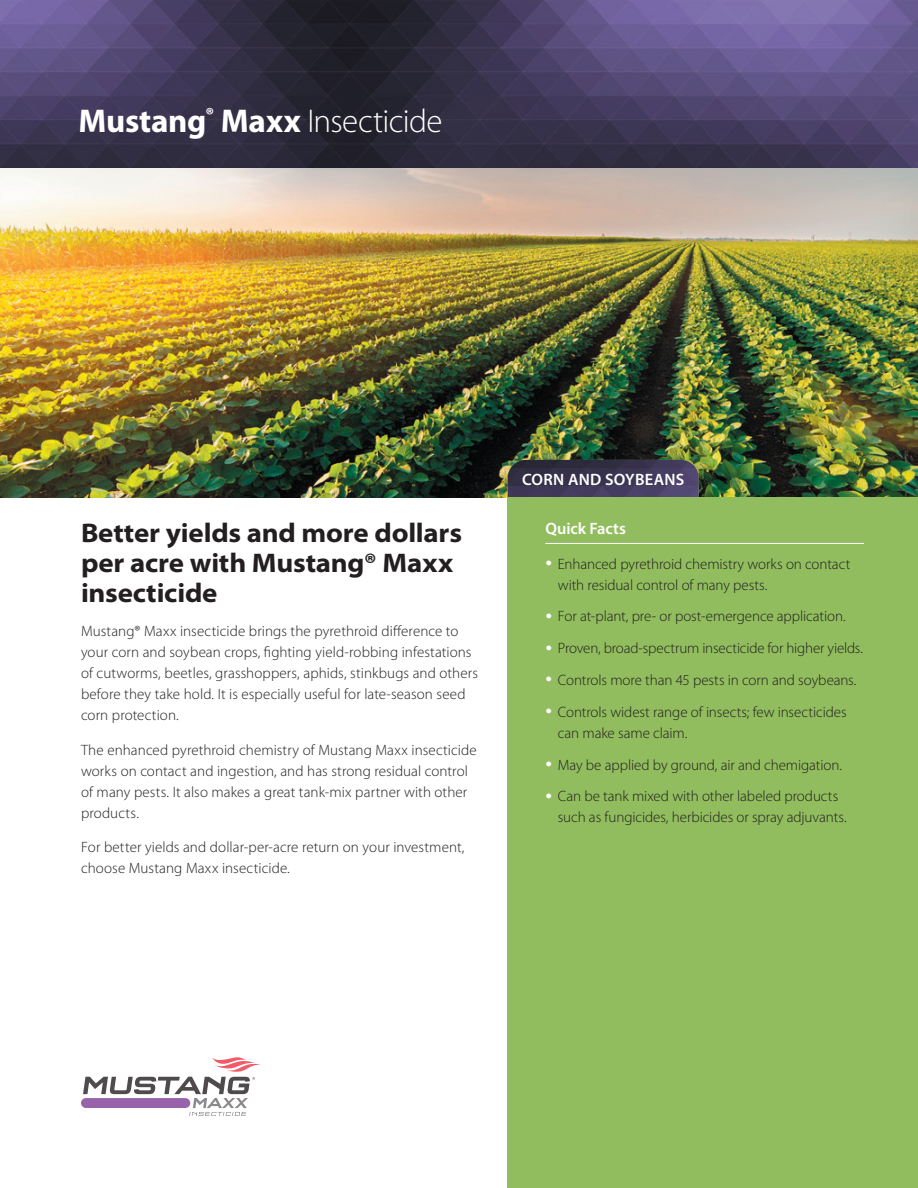
<style>
.page{position:relative;width:918px;height:1188px;background:#fff}
.page>*{position:absolute;margin:0;border:0;box-sizing:border-box;transform-origin:0 0}
.Mast_header{font:700 33px "Myriad Pro";letter-spacing:-.005em;color:#fff}
.t1{font:700 semi-expanded 27px/30px "Myriad Pro";letter-spacing:-.005em;color:#231f20}
.Green_subheaders_w_r{font:600 16.5px "Myriad Pro";letter-spacing:.01em;color:#fff}
.body_text{font:300 15px/21px "Myriad Pro";letter-spacing:.005em;color:#231f20}
.body_text-2{font:300 15px "Myriad Pro";letter-spacing:-.015em;color:#231f20}
.s1{font-weight:300}
.s2{font-size:27px;color:#fff}
</style>
<div class="page">
<img style="left:0;top:0;width:918px;height:498px">
<svg style="left:81px;top:1098px;width:109px;height:10px"></svg>
<svg style="left:83px;top:1057px;width:177px;height:59px"></svg>
<img style="left:508px;top:460px;width:191px;height:38px">
<div style="left:508px;top:498px;width:410px;height:690px;background:#91bd5e"></div>
<hr style="left:545px;top:543px;width:319px;height:1px;background:#fff">
<p class="Mast_header" style="left:78px;top:99px;width:366px">Mustang<sup>®</sup> Maxx <span class="s1">Insecticide</span></p>
<p class="t1" style="left:81px;top:517px;width:383px">Better yields and more dollars per acre with Mustang® Maxx insecticide</p>
<p class="body_text" style="left:81px;top:621px;width:399px">Mustang® Maxx insecticide brings the pyrethroid difference to your corn and soybean crops, fighting yield-robbing infestations of cutworms, beetles, grasshoppers, aphids, stinkbugs and others before they take hold. It is especially useful for late-season seed corn protection.</p>
<p class="body_text" style="left:81px;top:739px;width:397px">The enhanced pyrethroid chemistry of Mustang Maxx insecticide works on contact and ingestion, and has strong residual control of many pests. It also makes a great tank-mix partner with other products.</p>
<p class="body_text" style="left:81px;top:837px;width:385px">For better yields and dollar-per-acre return on your investment, choose Mustang Maxx insecticide.</p>
<p class="Green_subheaders_w_r" style="left:522px;top:469px;width:164px">CORN AND SOYBEANS</p>
<p class="Green_subheaders_w_r" style="left:545px;top:518px;width:82px">Quick Facts</p>
<p class="body_text" style="left:558px;top:553px;width:294px;text-indent:-12px"><span class="s2">•</span> Enhanced pyrethroid chemistry works on contact with residual control of many pests.</p>
<p class="body_text" style="left:545px;top:606px;width:302px"><span class="s2">•</span> For at-plant, pre- or post-emergence application.</p>
<p class="body_text-2" style="left:545px;top:639px;width:319px"><span class="s2">•</span> Proven, broad-spectrum insecticide for higher yields.</p>
<p class="body_text" style="left:545px;top:669px;width:313px"><span class="s2">•</span> Controls more than 45 pests in corn and soybeans.</p>
<p class="body_text" style="left:558px;top:701px;width:290px;text-indent:-12px"><span class="s2">•</span> Controls widest range of insects; few insecticides can make same claim.</p>
<p class="body_text" style="left:545px;top:754px;width:298px"><span class="s2">•</span> May be applied by ground, air and chemigation.</p>
<p class="body_text" style="left:558px;top:786px;width:290px;text-indent:-12px"><span class="s2">•</span> Can be tank mixed with other labeled products such as fungicides, herbicides or spray adjuvants.</p>
</div>
